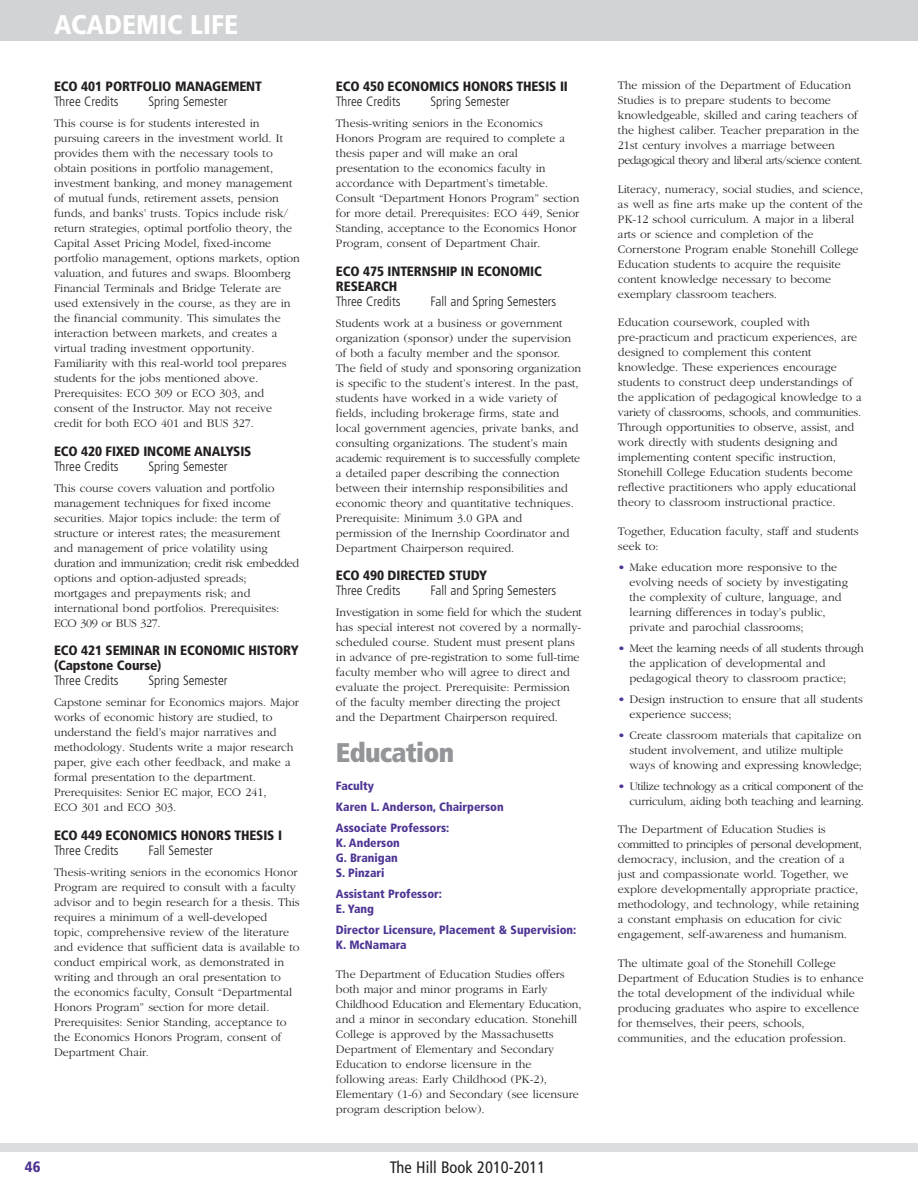
<style>
.page{position:relative;width:918px;height:1188px;background:#fff}
.page>*{position:absolute;margin:0;border:0;box-sizing:border-box;transform-origin:0 0}
.t1{font:900 condensed 27px "Frutiger LT Std";color:#fff}
.t2{font:900 condensed 27px "Frutiger LT Std";letter-spacing:-.025em;color:#939598}
.t3{font:condensed 16.5px "Frutiger LT Std";color:#231f20}
.t4{font:900 condensed 15px "Frutiger LT Std";color:#4e3594}
.t5{font:900 condensed 13.5px/15px "Frutiger LT Std";letter-spacing:-.01em;color:#231f20}
.t6{font:300 condensed 13.5px "Frutiger LT Std";color:#231f20}
.t7{font:300 12px/15px "Garamond";color:#231f20}
.t8{font:900 condensed 12px/15px "Frutiger LT Std";color:#4e3594}
.t9{font:300 12px/15px "Garamond";letter-spacing:-.035em;color:#231f20;text-align:right}
.s1{color:#4e3594}
</style>
<div class="page">
<div style="left:0;top:0;width:918px;height:40px;background:#d1d3d4"></div>
<div style="left:0;top:1143px;width:918px;height:9px;background:#dcddde"></div>
<h1 class="t1" style="left:54px;top:14px;width:186px">ACADEMIC LIFE</h1>
<p class="t5" style="left:54px;top:80px;width:209px">ECO 401 PORTFOLIO MANAGEMENT</p>
<p class="t6" style="left:54px;top:96px;width:66px">Three Credits</p>
<p class="t6" style="left:149px;top:96px;width:81px">Spring Semester</p>
<p class="t7" style="left:54px;top:117px;width:247px">This course is for students interested in pursuing careers in the investment world. It provides them with the necessary tools to obtain positions in portfolio management, investment banking, and money management of mutual funds, retirement assets, pension funds, and banks’ trusts. Topics include risk/ return strategies, optimal portfolio theory, the Capital Asset Pricing Model, fixed-income portfolio management, options markets, option valuation, and futures and swaps. Bloomberg Financial Terminals and Bridge Telerate are used extensively in the course, as they are in the financial community. This simulates the interaction between markets, and creates a virtual trading investment opportunity.<br>Familiarity with this real-world tool prepares students for the jobs mentioned above.<br>Prerequisites: ECO 309 or ECO 303, and consent of the Instructor. May not receive credit for both ECO 401 and BUS 327.</p>
<p class="t5" style="left:54px;top:445px;width:199px">ECO 420 FIXED INCOME ANALYSIS</p>
<p class="t6" style="left:54px;top:461px;width:66px">Three Credits</p>
<p class="t6" style="left:149px;top:461px;width:81px">Spring Semester</p>
<p class="t7" style="left:54px;top:481px;width:247px">This course covers valuation and portfolio management techniques for fixed income securities. Major topics include: the term of structure or interest rates; the measurement and management of price volatility using duration and immunization; credit risk embedded options and option-adjusted spreads; mortgages and prepayments risk; and international bond portfolios. Prerequisites:<br>ECO 309 or BUS 327.</p>
<p class="t5" style="left:54px;top:644px;width:246px">ECO 421 SEMINAR IN ECONOMIC HISTORY (Capstone Course)</p>
<p class="t6" style="left:54px;top:675px;width:66px">Three Credits</p>
<p class="t6" style="left:149px;top:675px;width:81px">Spring Semester</p>
<p class="t7" style="left:54px;top:696px;width:246px">Capstone seminar for Economics majors. Major works of economic history are studied, to understand the field’s major narratives and methodology. Students write a major research paper, give each other feedback, and make a formal presentation to the department.<br>Prerequisites: Senior EC major, ECO 241,<br>ECO 301 and ECO 303.</p>
<p class="t5" style="left:54px;top:829px;width:230px">ECO 449 ECONOMICS HONORS THESIS I</p>
<p class="t6" style="left:54px;top:845px;width:66px">Three Credits</p>
<p class="t6" style="left:149px;top:845px;width:66px">Fall Semester</p>
<p class="t7" style="left:54px;top:865px;width:247px">Thesis-writing seniors in the economics Honor Program are required to consult with a faculty advisor and to begin research for a thesis. This requires a minimum of a well-developed<br>topic, comprehensive review of the literature and evidence that sufficient data is available to conduct empirical work, as demonstrated in writing and through an oral presentation to the economics faculty, Consult “Departmental Honors Program” section for more detail.<br>Prerequisites: Senior Standing, acceptance to the Economics Honors Program, consent of Department Chair.</p>
<p class="t5" style="left:336px;top:80px;width:233px">ECO 450 ECONOMICS HONORS THESIS II</p>
<p class="t6" style="left:336px;top:96px;width:66px">Three Credits</p>
<p class="t6" style="left:430px;top:96px;width:81px">Spring Semester</p>
<p class="t7" style="left:336px;top:117px;width:245px">Thesis-writing seniors in the Economics Honors Program are required to complete a thesis paper and will make an oral presentation to the economics faculty in accordance with Department’s timetable.<br>Consult “Department Honors Program” section for more detail. Prerequisites: ECO 449, Senior Standing, acceptance to the Economics Honor Program, consent of Department Chair.</p>
<p class="t5" style="left:336px;top:265px;width:207px">ECO 475 INTERNSHIP IN ECONOMIC<br>RESEARCH</p>
<p class="t6" style="left:336px;top:296px;width:66px">Three Credits</p>
<p class="t6" style="left:430px;top:296px;width:127px">Fall and Spring Semesters</p>
<p class="t7" style="left:336px;top:316px;width:247px">Students work at a business or government organization (sponsor) under the supervision of both a faculty member and the sponsor.<br>The field of study and sponsoring organization is specific to the student’s interest. In the past, students have worked in a wide variety of fields, including brokerage firms, state and local government agencies, private banks, and consulting organizations. The student’s main academic requirement is to successfully complete a detailed paper describing the connection between their internship responsibilities and economic theory and quantitative techniques.<br>Prerequisite: Minimum 3.0 GPA and permission of the Inernship Coordinator and Department Chairperson required.</p>
<p class="t5" style="left:336px;top:569px;width:153px">ECO 490 DIRECTED STUDY</p>
<p class="t6" style="left:336px;top:585px;width:66px">Three Credits</p>
<p class="t6" style="left:430px;top:585px;width:127px">Fall and Spring Semesters</p>
<p class="t7" style="left:336px;top:606px;width:247px">Investigation in some field for which the student has special interest not covered by a normally&shy;scheduled course. Student must present plans in advance of pre-registration to some full-time faculty member who will agree to direct and evaluate the project. Prerequisite: Permission of the faculty member directing the project and the Department Chairperson required.</p>
<h1 class="t2" style="left:336px;top:742px;width:120px">Education</h1>
<p class="t8" style="left:336px;top:777px;width:169px;line-height:21px">Faculty<br>Karen L. Anderson, Chairperson<br>Associate Professors:</p>
<p class="t8" style="left:336px;top:837px;width:65px">K. Anderson<br>G. Branigan<br>S. Pinzari</p>
<p class="t8" style="left:336px;top:888px;width:108px">Assistant Professor:<br>E. Yang</p>
<p class="t8" style="left:336px;top:924px;width:242px">Director Licensure, Placement &amp; Supervision:<br>K. McNamara</p>
<p class="t7" style="left:336px;top:967px;width:247px">The Department of Education Studies offers both major and minor programs in Early Childhood Education and Elementary Education, and a minor in secondary education. Stonehill College is approved by the Massachusetts Department of Elementary and Secondary Education to endorse licensure in the following areas: Early Childhood (PK-2), Elementary (1-6) and Secondary (see licensure program description below).</p>
<p class="t4" style="left:25px;top:1161px;width:17px">46</p>
<h2 class="t3" style="left:390px;top:1158px;width:157px">The Hill Book 2010-2011</h2>
<p class="t7" style="left:618px;top:79px;width:246px">The mission of the Department of Education Studies is to prepare students to become knowledgeable, skilled and caring teachers of the highest caliber. Teacher preparation in the 21st century involves a marriage between pedagogical theory and liberal arts/science content.</p>
<p class="t7" style="left:618px;top:183px;width:247px">Literacy, numeracy, social studies, and science, as well as fine arts make up the content of the PK-12 school curriculum. A major in a liberal arts or science and completion of the Cornerstone Program enable Stonehill College Education students to acquire the requisite content knowledge necessary to become exemplary classroom teachers.</p>
<p class="t7" style="left:618px;top:316px;width:246px">Education coursework, coupled with pre-practicum and practicum experiences, are designed to complement this content knowledge. These experiences encourage students to construct deep understandings of the application of pedagogical knowledge to a variety of classrooms, schools, and communities.<br>Through opportunities to observe, assist, and work directly with students designing and implementing content specific instruction, Stonehill College Education students become reflective practitioners who apply educational theory to classroom instructional practice.</p>
<p class="t7" style="left:618px;top:525px;width:242px">Together, Education faculty, staff and students seek to:</p>
<p class="t7" style="left:630px;top:561px;width:220px;text-indent:-12px"><span class="s1">•</span> Make education more responsive to the evolving needs of society by investigating the complexity of culture, language, and learning differences in today’s public, private and parochial classrooms;</p>
<p class="t7" style="left:630px;top:642px;width:236px;text-indent:-12px"><span class="s1">•</span> Meet the learning needs of all students through the application of developmental and pedagogical theory to classroom practice;</p>
<p class="t7" style="left:630px;top:693px;width:235px;text-indent:-12px"><span class="s1">•</span> Design instruction to ensure that all students experience success;</p>
<p class="t7" style="left:630px;top:729px;width:234px;text-indent:-12px"><span class="s1">•</span> Create classroom materials that capitalize on student involvement, and utilize multiple ways of knowing and expressing knowledge;</p>
<p class="t9" style="left:618px;top:780px;width:248px"><span class="s1">•</span> Utilize technology as a critical component of the curriculum, aiding both teaching and learning.</p>
<p class="t7" style="left:618px;top:823px;width:246px">The Department of Education Studies is committed to principles of personal development, democracy, inclusion, and the creation of a just and compassionate world. Together, we explore developmentally appropriate practice, methodology, and technology, while retaining a constant emphasis on education for civic engagement, self-awareness and humanism.</p>
<p class="t7" style="left:618px;top:957px;width:247px">The ultimate goal of the Stonehill College Department of Education Studies is to enhance the total development of the individual while producing graduates who aspire to excellence for themselves, their peers, schools, communities, and the education profession.</p>
</div>
